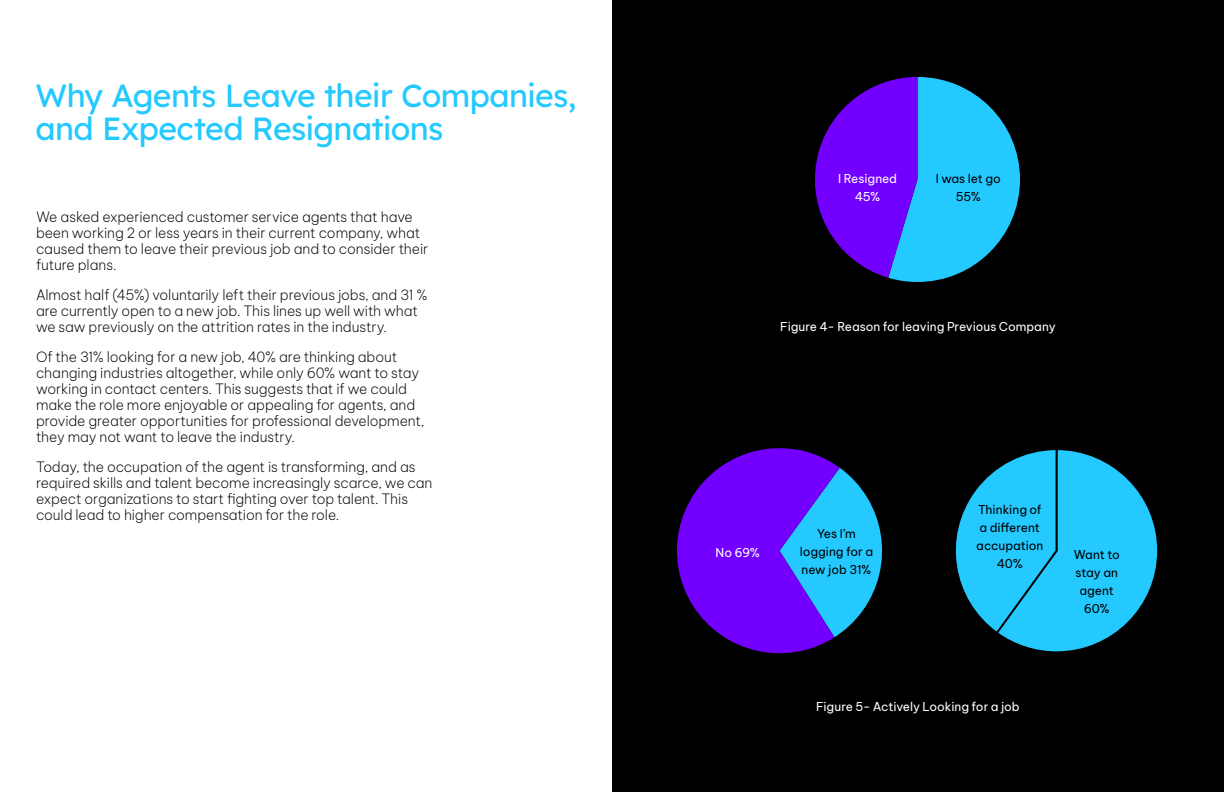
<style>
.page{position:relative;width:1224px;height:792px;background:#fff}
.page>*{position:absolute;margin:0;border:0;box-sizing:border-box;transform-origin:0 0}
.t1{font:32px/32.7px "Lexend";letter-spacing:-.025em;color:#23c9ff}
.t2{font:200 14px/16px "Be Vietnam Pro";letter-spacing:-.01em;color:#000}
.t3{font:12px/18px "Be Vietnam Pro";letter-spacing:-.005em;color:#000;text-align:center}
.t4{font:12px/18px "Be Vietnam Pro";letter-spacing:-.01em;color:#fff;text-align:center}
</style>
<div class="page">
<div style="left:612px;top:0;width:612px;height:792px;background:#000"></div>
<svg style="left:814px;top:77px;width:206px;height:205px"></svg>
<svg style="left:955px;top:450px;width:203px;height:202px"></svg>
<svg style="left:840px;top:468px;width:43px;height:166px"></svg>
<svg style="left:676px;top:448px;width:164px;height:206px;fill:#7300ff"></svg>
<h1 class="t1" style="left:36px;top:77px;width:543px">Why Agents Leave their Companies, and Expected Resignations</h1>
<p class="t2" style="left:36px;top:207px;width:394px">We asked experienced customer service agents that have been working 2 or less years in their current company, what caused them to leave their previous job and to consider their future plans.</p>
<p class="t2" style="left:36px;top:286px;width:393px">Almost half (45%) voluntarily left their previous jobs, and 31 % are currently open to a new job. This lines up well with what we saw previously on the attrition rates in the industry.</p>
<p class="t2" style="left:36px;top:348px;width:390px">Of the 31% looking for a new job, 40% are thinking about changing industries altogether, while only 60% want to stay working in contact centers. This suggests that if we could make the role more enjoyable or appealing for agents, and provide greater opportunities for professional development, they may not want to leave the industry.</p>
<p class="t2" style="left:36px;top:458px;width:398px">Today, the occupation of the agent is transforming, and as required skills and talent become increasingly scarce, we can expect organizations to start fighting over top talent. This could lead to higher compensation for the role.</p>
<p class="t4" style="left:838px;top:169px;width:61px">I Resigned<br>45%</p>
<p class="t3" style="left:936px;top:169px;width:67px">I was let go<br>55%</p>
<p class="t4" style="left:780px;top:316px;width:277px">Figure 4- Reason for leaving Previous Company</p>
<p class="t4" style="left:716px;top:543px;width:46px">No 69%</p>
<p class="t3" style="left:800px;top:524px;width:75px">Yes I’m logging for a new job 31%</p>
<p class="t3" style="left:976px;top:500px;width:68px">Thinking of a different accupation<br>40%</p>
<p class="t3" style="left:1074px;top:544px;width:48px">Want to stay an agent<br>60%</p>
<p class="t4" style="left:816px;top:696px;width:205px">Figure 5- Actively Looking for a job</p>
</div>
